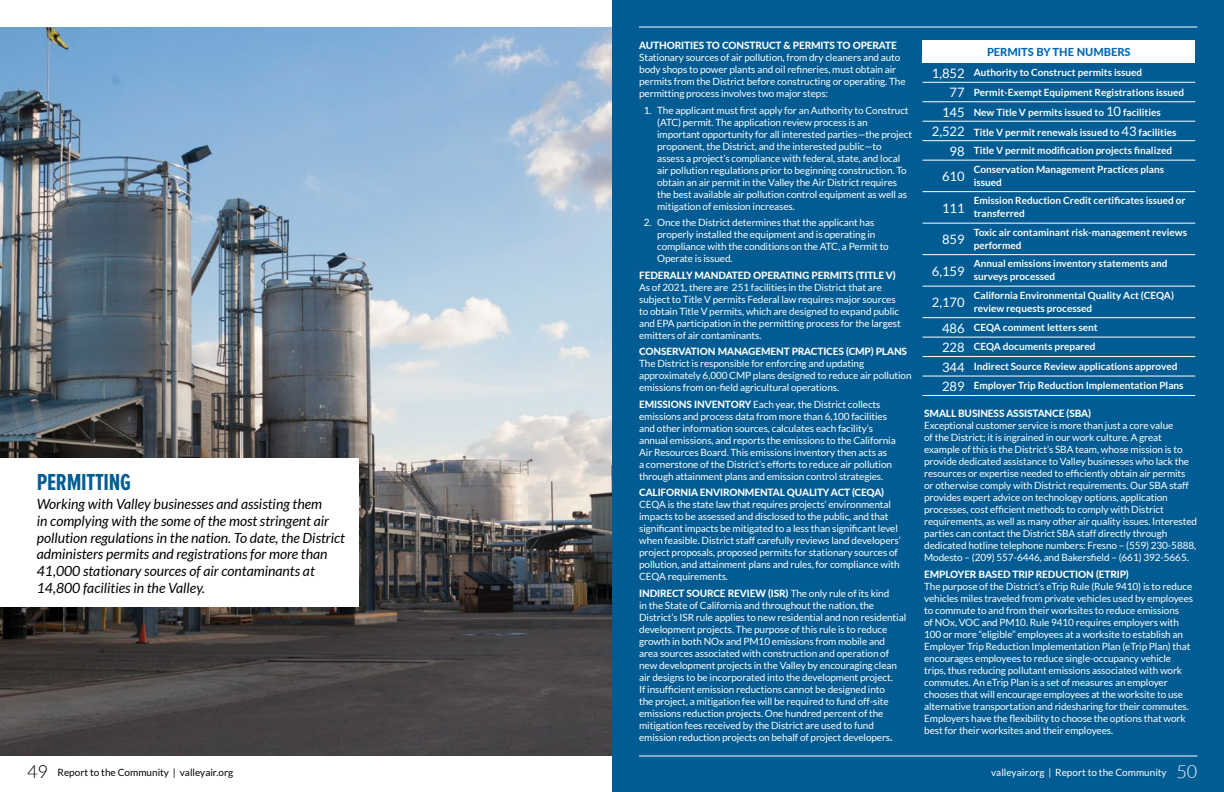
<style>
.page{position:relative;width:1224px;height:792px;background:#fff}
.page>*{position:absolute;margin:0;border:0;box-sizing:border-box;transform-origin:0 0}
.t1{font:700 24px "Proxima Nova Ex Cn";letter-spacing:-.01em;color:#005c93}
.t2{font:italic 14px/16.8px "Lato";color:#000}
.t3{font:13px "Lato";color:#fff}
.t4{font:800 11px "Lato";color:#0066b3}
.t5{font:10px/12px "Lato";letter-spacing:-.01em;color:#fff}
.t6{font:700 10px/19.5px "Lato";color:#fff}
.t7{font:800 10px "Lato";letter-spacing:-.01em;color:#fff}
.t8{font:10px "Lato";color:#000}
.s1{font-weight:300;font-size:18px}
.s2{font-weight:800}
.s3{font-weight:400;font-size:13px}
</style>
<div class="page">
<img style="left:0;top:27px;width:612px;height:729px">
<div style="left:0;top:458px;width:359px;height:148px;background:#fff"></div>
<div style="left:612px;top:0;width:612px;height:792px;background:#005c93"></div>
<div style="left:922px;top:40px;width:273px;height:23px;background:#fff"></div>
<hr style="left:922px;top:82px;width:47px;height:1px;background:#fff">
<hr style="left:969px;top:82px;width:226px;height:1px;background:#fff">
<hr style="left:922px;top:101px;width:47px;height:1px;background:#fff">
<hr style="left:969px;top:101px;width:226px;height:1px;background:#fff">
<hr style="left:922px;top:121px;width:47px;height:1px;background:#fff">
<hr style="left:969px;top:121px;width:226px;height:1px;background:#fff">
<hr style="left:922px;top:140px;width:47px;height:1px;background:#fff">
<hr style="left:969px;top:140px;width:226px;height:1px;background:#fff">
<hr style="left:922px;top:160px;width:47px;height:1px;background:#fff">
<hr style="left:969px;top:160px;width:226px;height:1px;background:#fff">
<hr style="left:922px;top:191px;width:47px;height:1px;background:#fff">
<hr style="left:969px;top:191px;width:226px;height:1px;background:#fff">
<hr style="left:922px;top:223px;width:47px;height:1px;background:#fff">
<hr style="left:969px;top:223px;width:226px;height:1px;background:#fff">
<hr style="left:922px;top:254px;width:47px;height:1px;background:#fff">
<hr style="left:969px;top:254px;width:226px;height:1px;background:#fff">
<hr style="left:922px;top:286px;width:47px;height:1px;background:#fff">
<hr style="left:969px;top:286px;width:226px;height:1px;background:#fff">
<hr style="left:922px;top:317px;width:47px;height:1px;background:#fff">
<hr style="left:969px;top:317px;width:226px;height:1px;background:#fff">
<hr style="left:922px;top:337px;width:47px;height:1px;background:#fff">
<hr style="left:969px;top:337px;width:226px;height:1px;background:#fff">
<hr style="left:922px;top:356px;width:47px;height:1px;background:#fff">
<hr style="left:969px;top:356px;width:226px;height:1px;background:#fff">
<hr style="left:922px;top:376px;width:47px;height:1px;background:#fff">
<hr style="left:969px;top:376px;width:226px;height:1px;background:#fff">
<hr style="left:922px;top:395px;width:47px;height:1px;background:#fff">
<hr style="left:969px;top:395px;width:226px;height:1px;background:#fff">
<hr style="left:639px;top:27px;width:558px;height:1px;background:#fff">
<hr style="left:639px;top:756px;width:558px;height:1px;background:#fff">
<h1 class="t1" style="left:37px;top:464px;width:96px">PERMITTING</h1>
<p class="t2" style="left:37px;top:496px;width:310px">Working with Valley businesses and assisting them<br>in complying with the some of the most stringent air pollution regulations in the nation. To date, the District administers permits and registrations for more than 41,000 stationary sources of air contaminants at 14,800 facilities in the Valley.</p>
<p class="t8" style="left:27px;top:767px;width:208px"><span class="s1">49</span> Report to the Community | valleyair.org</p>
<p class="t7" style="left:639px;top:38px;width:259px">AUTHORITIES TO CONSTRUCT &amp; PERMITS TO OPERATE</p>
<p class="t5" style="left:639px;top:52px;width:268px">Stationary sources of air pollution, from dry cleaners and auto body shops to power plants and oil refineries, must obtain air permits from the District before constructing or operating. The permitting process involves two major steps:</p>
<p class="t5" style="left:657px;top:104px;width:257px;text-indent:-14px">1. The applicant must first apply for an Authority to Construct (ATC) permit. The application review process is an important opportunity for all interested parties—the project proponent, the District, and the interested public—to<br>assess a project’s compliance with federal, state, and local air pollution regulations prior to beginning construction. To obtain an air permit in the Valley the Air District requires the best available air pollution control equipment as well as mitigation of emission increases.</p>
<p class="t5" style="left:657px;top:217px;width:233px;text-indent:-14px">2. Once the District determines that the applicant has properly installed the equipment and is operating in compliance with the conditions on the ATC, a Permit to Operate is issued.</p>
<p class="t7" style="left:639px;top:268px;width:258px">FEDERALLY MANDATED OPERATING PERMITS (TITLE V)</p>
<p class="t5" style="left:639px;top:281px;width:263px">As of 2021, there are 251 facilities in the District that are subject to Title V permits Federal law requires major sources to obtain Title V permits, which are designed to expand public and EPA participation in the permitting process for the largest emitters of air contaminants.</p>
<p class="t7" style="left:639px;top:344px;width:269px">CONSERVATION MANAGEMENT PRACTICES (CMP) PLANS</p>
<p class="t5" style="left:639px;top:358px;width:274px">The District is responsible for enforcing and updating approximately 6,000 CMP plans designed to reduce air pollution emissions from on-field agricultural operations.</p>
<p class="t5" style="left:639px;top:398px;width:258px"><span class="s2">EMISSIONS INVENTORY</span> Each year, the District collects emissions and process data from more than 6,100 facilities and other information sources, calculates each facility’s annual emissions, and reports the emissions to the California Air Resources Board. This emissions inventory then acts as<br>a cornerstone of the District’s efforts to reduce air pollution through attainment plans and emission control strategies.</p>
<p class="t7" style="left:639px;top:485px;width:247px">CALIFORNIA ENVIRONMENTAL QUALITY ACT (CEQA)</p>
<p class="t5" style="left:639px;top:499px;width:263px">CEQA is the state law that requires projects’ environmental impacts to be assessed and disclosed to the public, and that significant impacts be mitigated to a less than significant level when feasible. District staff carefully reviews land developers’ project proposals, proposed permits for stationary sources of pollution, and attainment plans and rules, for compliance with CEQA requirements.</p>
<p class="t5" style="left:639px;top:587px;width:269px"><span class="s2">INDIRECT SOURCE REVIEW (ISR)</span> The only rule of its kind<br>in the State of California and throughout the nation, the District’s ISR rule applies to new residential and non residential development projects. The purpose of this rule is to reduce growth in both NOx and PM10 emissions from mobile and area sources associated with construction and operation of new development projects in the Valley by encouraging clean air designs to be incorporated into the development project.<br>If insufficient emission reductions cannot be designed into<br>the project, a mitigation fee will be required to fund off-site emissions reduction projects. One hundred percent of the mitigation fees received by the District are used to fund emission reduction projects on behalf of project developers<span class="s2">.</span></p>
<p class="t4" style="left:987px;top:44px;width:145px">PERMITS BY THE NUMBERS</p>
<p class="t6" style="left:950px;top:63px;width:236px;text-indent:-18px"><span class="s3">1,852</span> Authority to Construct permits issued<br><span class="s3">77</span> Permit-Exempt Equipment Registrations issued</p>
<p class="t6" style="left:932px;top:103px;width:246px;text-align:center"><span class="s3">145</span> New Title V permits issued to <span class="s3">10</span> facilities<br><span class="s3">2,522</span> Title V permit renewals issued to <span class="s3">43</span> facilities</p>
<p class="t6" style="left:950px;top:140px;width:224px"><span class="s3">98</span> Title V permit modification projects finalized</p>
<h3 class="t3" style="left:942px;top:169px;width:24px">610</h3>
<p class="t6" style="left:974px;top:163px;width:192px;line-height:13px">Conservation Management Practices plans issued</p>
<h3 class="t3" style="left:942px;top:201px;width:24px">111</h3>
<p class="t6" style="left:974px;top:194px;width:213px;line-height:13px">Emission Reduction Credit certificates issued or transferred</p>
<h3 class="t3" style="left:942px;top:232px;width:24px">859</h3>
<p class="t6" style="left:974px;top:226px;width:215px;line-height:13px">Toxic air contaminant risk-management reviews performed</p>
<h3 class="t3" style="left:932px;top:264px;width:34px">6,159</h3>
<p class="t6" style="left:974px;top:257px;width:195px;line-height:13px">Annual emissions inventory statements and surveys processed</p>
<h3 class="t3" style="left:932px;top:295px;width:34px">2,170</h3>
<p class="t6" style="left:974px;top:289px;width:202px;line-height:13px">California Environmental Quality Act (CEQA) review requests processed</p>
<p class="t6" style="left:942px;top:317px;width:243px"><span class="s3">486</span> CEQA comment letters sent<br><span class="s3">228</span> CEQA documents prepared<br><span class="s3">344</span> Indirect Source Review applications approved <span class="s3">289</span> Employer Trip Reduction Implementation Plans</p>
<p class="t7" style="left:924px;top:406px;width:168px">SMALL BUSINESS ASSISTANCE (SBA)</p>
<p class="t5" style="left:924px;top:420px;width:275px">Exceptional customer service is more than just a core value<br>of the District; it is ingrained in our work culture. A great example of this is the District’s SBA team, whose mission is to provide dedicated assistance to Valley businesses who lack the resources or expertise needed to efficiently obtain air permits or otherwise comply with District requirements. Our SBA staff provides expert advice on technology options, application processes, cost efficient methods to comply with District requirements, as well as many other air quality issues. Interested parties can contact the District SBA staff directly through dedicated hotline telephone numbers: Fresno – (559) 230-5888, Modesto – (209) 557-6446, and Bakersfield – (661) 392-5665.</p>
<p class="t7" style="left:924px;top:567px;width:206px">EMPLOYER BASED TRIP REDUCTION (ETRIP)</p>
<p class="t5" style="left:924px;top:580px;width:271px">The purpose of the District’s eTrip Rule (Rule 9410) is to reduce vehicles miles traveled from private vehicles used by employees to commute to and from their worksites to reduce emissions<br>of NOx, VOC and PM10. Rule 9410 requires employers with 100 or more “eligible” employees at a worksite to establish an Employer Trip Reduction Implementation Plan (eTrip Plan) that encourages employees to reduce single-occupancy vehicle trips, thus reducing pollutant emissions associated with work commutes. An eTrip Plan is a set of measures an employer chooses that will encourage employees at the worksite to use alternative transportation and ridesharing for their commutes.<br>Employers have the flexibility to choose the options that work best for their worksites and their employees.</p>
<p class="t5" style="left:991px;top:766px;width:208px">valleyair.org | Report to the Community <span class="s1">50</span></p>
</div>
